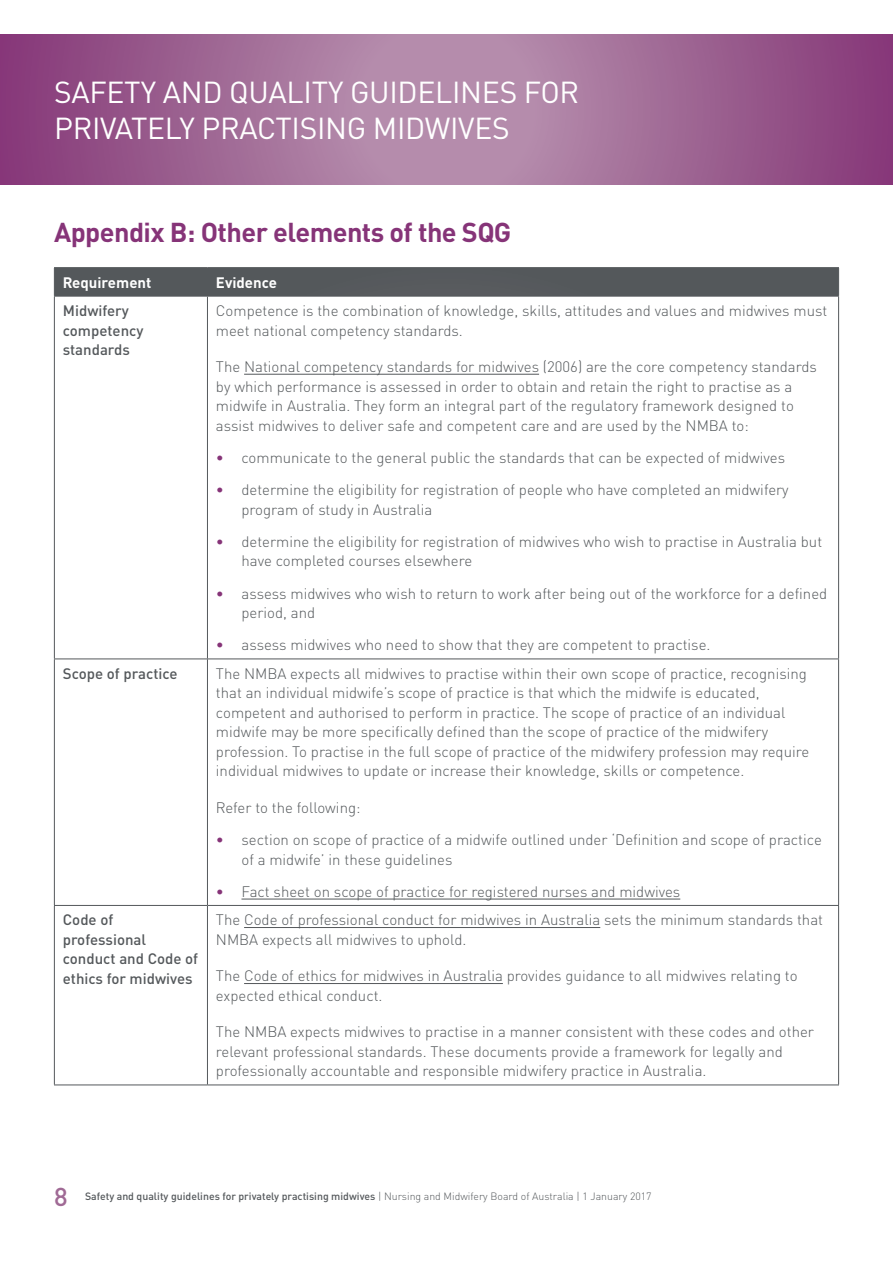
<style>
.page{position:relative;width:893px;height:1263px;background:#fff}
.page>*{position:absolute;margin:0;border:0;box-sizing:border-box;transform-origin:0 0}
.t1{font:30px/36px "DINOT";letter-spacing:-.01em;color:#fff}
.t2{font:700 27px "DINOT";letter-spacing:-.02em;color:#863478}
.t3{font:500 25.5px "DINOT";color:#a06a95}
.Body{font:300 15px/19.5px "DINOT";color:#54585b}
.Body-2{font:500 15px/19.5px "DINOT";color:#54585b}
.Body-3{font:700 15px "DINOT";color:#fff}
.t4{font:500 10.5px "DINOT";color:#54585b}
.s1{color:#863478}
.s2{font-weight:300}
</style>
<div class="page">
<svg style="left:0;top:34px;width:893px;height:150px;background:#a06895"></svg>
<hr style="left:54px;top:267px;width:153px;height:1px;background:#54585b">
<hr style="left:207px;top:267px;width:632px;height:1px;background:#54585b">
<div style="left:54px;top:268px;width:785px;height:28px;background:#54585b"></div>
<hr style="left:54px;top:296px;width:153px;height:1px;background:#54585b">
<hr style="left:54px;top:296px;width:1px;height:362px;background:#54585b">
<hr style="left:207px;top:296px;width:632px;height:1px;background:#54585b">
<hr style="left:207px;top:296px;width:1px;height:362px;background:#54585b">
<hr style="left:838px;top:296px;width:1px;height:362px;background:#54585b">
<hr style="left:54px;top:658px;width:153px;height:1px;background:#54585b">
<hr style="left:54px;top:659px;width:1px;height:246px;background:#54585b">
<hr style="left:207px;top:658px;width:632px;height:1px;background:#54585b">
<hr style="left:207px;top:659px;width:1px;height:246px;background:#54585b">
<hr style="left:838px;top:659px;width:1px;height:246px;background:#54585b">
<hr style="left:54px;top:905px;width:153px;height:1px;background:#54585b">
<hr style="left:54px;top:906px;width:1px;height:178px;background:#54585b">
<hr style="left:207px;top:905px;width:632px;height:1px;background:#54585b">
<hr style="left:207px;top:906px;width:1px;height:178px;background:#54585b">
<hr style="left:838px;top:906px;width:1px;height:178px;background:#54585b">
<hr style="left:54px;top:1084px;width:153px;height:1px;background:#54585b">
<hr style="left:207px;top:1084px;width:632px;height:1px;background:#54585b">
<hr style="left:244px;top:374px;width:295px;height:1px;background:#54585b">
<hr style="left:241px;top:899px;width:439px;height:1px;background:#54585b">
<hr style="left:244px;top:927px;width:356px;height:1px;background:#54585b">
<hr style="left:244px;top:983px;width:259px;height:1px;background:#54585b">
<h1 class="t1" style="left:54px;top:74px;width:527px">SAFETY AND QUALITY GUIDELINES FOR<br>PRIVATELY PRACTISING MIDWIVES</h1>
<p class="t2" style="left:54px;top:214px;width:459px">Appendix B: Other elements of the SQG</p>
<p class="Body-3" style="left:63px;top:272px;width:90px">Requirement</p>
<p class="Body-3" style="left:216px;top:272px;width:63px">Evidence</p>
<p class="Body-2" style="left:63px;top:301px;width:82px">Midwifery competency standards</p>
<p class="Body" style="left:216px;top:301px;width:613px">Competence is the combination of knowledge, skills, attitudes and values and midwives must meet national competency standards.</p>
<p class="Body" style="left:216px;top:357px;width:602px">The National competency standards for midwives (2006) are the core competency standards by which performance is assessed in order to obtain and retain the right to practise as a midwife in Australia. They form an integral part of the regulatory framework designed to assist midwives to deliver safe and competent care and are used by the NMBA to:</p>
<p class="Body" style="left:216px;top:448px;width:571px"><span class="s1">•</span> communicate to the general public the standards that can be expected of midwives</p>
<p class="Body" style="left:241px;top:480px;width:549px;text-indent:-26px"><span class="s1">•</span> determine the eligibility for registration of people who have completed an midwifery program of study in Australia</p>
<p class="Body" style="left:241px;top:532px;width:582px;text-indent:-26px"><span class="s1">•</span> determine the eligibility for registration of midwives who wish to practise in Australia but have completed courses elsewhere</p>
<p class="Body" style="left:241px;top:583px;width:587px;text-indent:-26px"><span class="s1">•</span> assess midwives who wish to return to work after being out of the workforce for a defined period, and</p>
<p class="Body" style="left:216px;top:635px;width:496px"><span class="s1">•</span> assess midwives who need to show that they are competent to practise.</p>
<p class="Body-2" style="left:63px;top:663px;width:116px">Scope of practice</p>
<p class="Body" style="left:216px;top:664px;width:595px">The NMBA expects all midwives to practise within their own scope of practice, recognising that an individual midwife’s scope of practice is that which the midwife is educated, competent and authorised to perform in practice. The scope of practice of an individual midwife may be more specifically defined than the scope of practice of the midwifery profession. To practise in the full scope of practice of the midwifery profession may require individual midwives to update or increase their knowledge, skills or competence.</p>
<p class="Body" style="left:216px;top:798px;width:146px">Refer to the following:</p>
<p class="Body" style="left:241px;top:830px;width:582px;text-indent:-26px"><span class="s1">•</span> section on scope of practice of a midwife outlined under ‘Definition and scope of practice of a midwife’ in these guidelines</p>
<p class="Body" style="left:216px;top:882px;width:466px"><span class="s1">•</span> Fact sheet on scope of practice for registered nurses and midwives</p>
<p class="Body-2" style="left:63px;top:910px;width:137px">Code of professional conduct and Code of ethics for midwives</p>
<p class="Body" style="left:216px;top:910px;width:609px">The Code of professional conduct for midwives in Australia sets the minimum standards that<br>NMBA expects all midwives to uphold.</p>
<p class="Body" style="left:216px;top:966px;width:583px">The Code of ethics for midwives in Australia provides guidance to all midwives relating to expected ethical conduct.</p>
<p class="Body" style="left:216px;top:1022px;width:600px">The NMBA expects midwives to practise in a manner consistent with these codes and other relevant professional standards. These documents provide a framework for legally and professionally accountable and responsible midwifery practice in Australia.</p>
<h3 class="t3" style="left:54px;top:1180px;width:15px">8</h3>
<p class="t4" style="left:85px;top:1190px;width:568px">Safety and quality guidelines for privately practising midwives <span class="s2">| Nursing and Midwifery Board of Australia | 1 January 2017</span></p>
</div>
